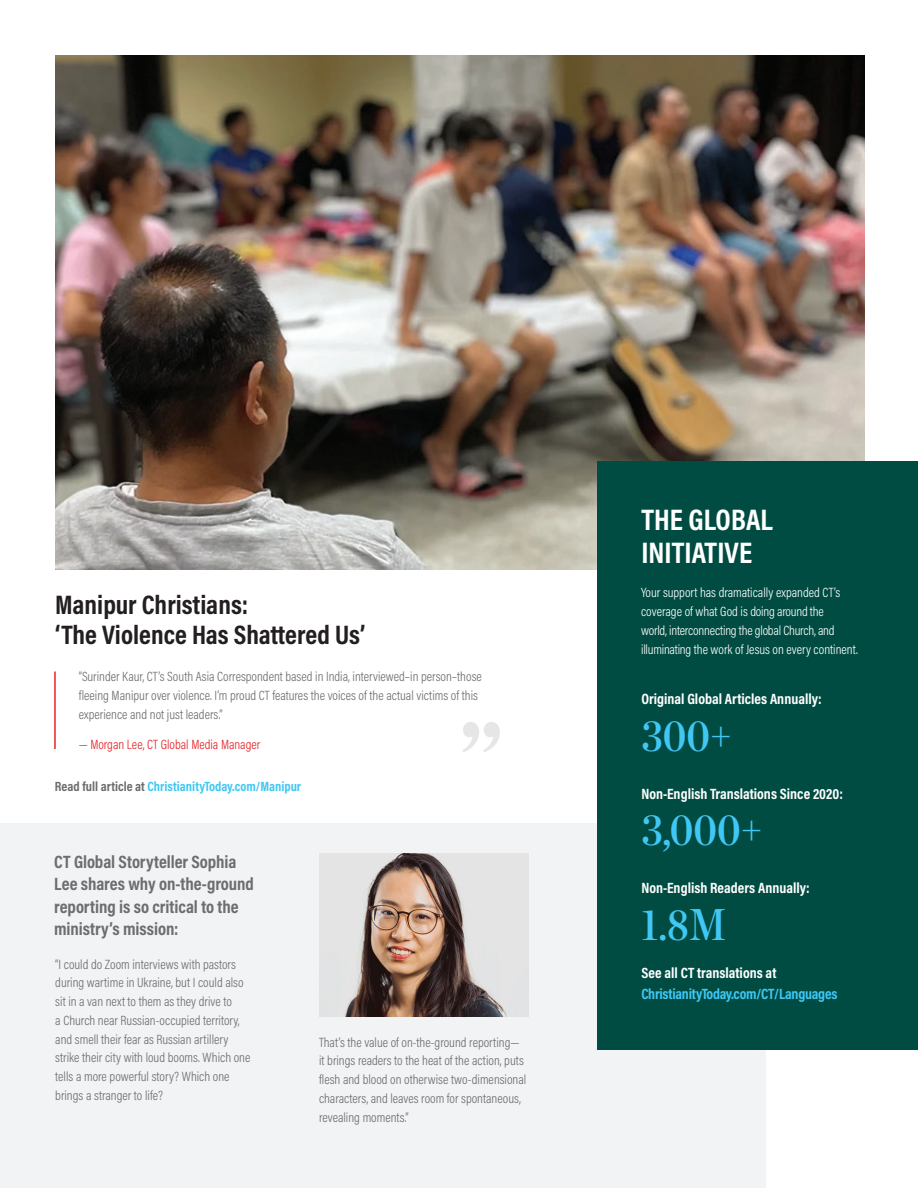
<style>
.page{position:relative;width:918px;height:1188px;background:#fff}
.page>*{position:absolute;margin:0;border:0;box-sizing:border-box;transform-origin:0 0}
.t1{font:700 106.05px "Chronicle Deck Cond";color:#231f20}
.Body_Text{font:45px "Chronicle Deck Cond Semi";color:#40c7f4}
.Paragraph_Style_8{font:30px "Acumin Variable Concept";color:#fff}
.Paragraph_Style_10{font:27px "Acumin Variable Concept";color:#231f20}
.t2{font:18px/22.5px "Acumin Variable Concept";letter-spacing:-.005em;color:#6c6d70}
.Body_Text-2{font:15px "Acumin Variable Concept";color:#fff}
.Body_Text-3{font:15px "Acumin Variable Concept";letter-spacing:-.015em;color:#40c7f4}
.Paragraph_Style_9{font:13.5px/18.8px "Acumin Variable Concept";color:#6c6d70}
.Paragraph_Style_9-2{font:13.5px/18.8px "Acumin Variable Concept";letter-spacing:-.01em;color:#fff}
.Paragraph_Style_9-3{font:13.5px "Acumin Variable Concept";color:#40c7f4}
.Paragraph_Style_9-4{font:13.5px "Acumin Variable Concept";color:#e62228}
.s1{color:#6c6d70}
</style>
<div class="page">
<div style="left:0;top:823px;width:765px;height:365px;background:#f2f3f4"></div>
<img style="left:55px;top:55px;width:810px;height:514px">
<div style="left:597px;top:461px;width:321px;height:588px;background:#004c42"></div>
<hr style="left:54px;top:672px;width:2px;height:77px;background:#e62228">
<img style="left:320px;top:854px;width:209px;height:163px">
<p class="Paragraph_Style_10" style="left:55px;top:586px;width:194px">Manipur Christians:</p>
<p class="Paragraph_Style_10" style="left:55px;top:616px;width:311px">‘The Violence Has Shattered Us’</p>
<p class="Paragraph_Style_9" style="left:79px;top:667px;width:405px">“Surinder Kaur, CT’s South Asia Correspondent based in India, interviewed–in person–those</p>
<p class="Paragraph_Style_9" style="left:79px;top:686px;width:401px">fleeing Manipur over violence. I’m proud CT features the voices of the actual victims of this</p>
<p class="Paragraph_Style_9" style="left:79px;top:704px;width:145px">experience and not just leaders.”</p>
<p class="Paragraph_Style_9-4" style="left:79px;top:735px;width:183px">— Morgan Lee, CT Global Media Manager</p>
<p class="Paragraph_Style_9-3" style="left:55px;top:777px;width:248px"><span class="s1">Read full article at</span> ChristianityToday.com/Manipur</p>
<h1 class="t1" style="left:459px;top:676px;width:47px">”</h1>
<h5 class="t2" style="left:54px;top:850px;width:201px">CT Global Storyteller Sophia<br>Lee shares why on-the-ground reporting is so critical to the</h5>
<h5 class="t2" style="left:54px;top:917px;width:126px">ministry’s mission:</h5>
<p class="Paragraph_Style_9" style="left:55px;top:954px;width:182px">“I could do Zoom interviews with pastors</p>
<p class="Paragraph_Style_9" style="left:55px;top:973px;width:190px">during wartime in Ukraine, but I could also</p>
<p class="Paragraph_Style_9" style="left:55px;top:992px;width:178px">sit in a van next to them as they drive to</p>
<p class="Paragraph_Style_9" style="left:55px;top:1010px;width:186px">a Church near Russian-occupied territory,</p>
<p class="Paragraph_Style_9" style="left:55px;top:1029px;width:175px">and smell their fear as Russian artillery</p>
<p class="Paragraph_Style_9" style="left:55px;top:1048px;width:197px">strike their city with loud booms. Which one</p>
<p class="Paragraph_Style_9" style="left:55px;top:1067px;width:176px">tells a more powerful story? Which one</p>
<p class="Paragraph_Style_9" style="left:55px;top:1085px;width:109px">brings a stranger to life?</p>
<p class="Paragraph_Style_9" style="left:319px;top:1032px;width:202px">That’s the value of on-the-ground reporting—</p>
<p class="Paragraph_Style_9" style="left:319px;top:1051px;width:209px">it brings readers to the heat of the action, puts flesh and blood on otherwise two-dimensional characters, and leaves room for spontaneous, revealing moments.”</p>
<p class="Paragraph_Style_8" style="left:641px;top:499px;width:133px">THE GLOBAL</p>
<p class="Paragraph_Style_8" style="left:641px;top:532px;width:112px">INITIATIVE</p>
<p class="Paragraph_Style_9-2" style="left:641px;top:583px;width:201px">Your support has dramatically expanded CT’s coverage of what God is doing around the</p>
<p class="Paragraph_Style_9-2" style="left:641px;top:620px;width:195px">world, interconnecting the global Church, and</p>
<p class="Paragraph_Style_9-2" style="left:641px;top:639px;width:218px">illuminating the work of Jesus on every continent.</p>
<p class="Body_Text-2" style="left:641px;top:689px;width:182px">Original Global Articles Annually:</p>
<p class="Body_Text" style="left:641px;top:700px;width:92px">300+</p>
<p class="Body_Text-2" style="left:641px;top:783px;width:203px">Non-English Translations Since 2020:</p>
<p class="Body_Text" style="left:641px;top:795px;width:123px">3,000+</p>
<p class="Body_Text-2" style="left:641px;top:878px;width:170px">Non-English Readers Annually:</p>
<p class="Body_Text" style="left:641px;top:889px;width:86px">1.8M</p>
<p class="Body_Text-2" style="left:641px;top:963px;width:137px">See all CT translations at</p>
<p class="Body_Text-3" style="left:641px;top:984px;width:198px">ChristianityToday.com/CT/Languages</p>
</div>
